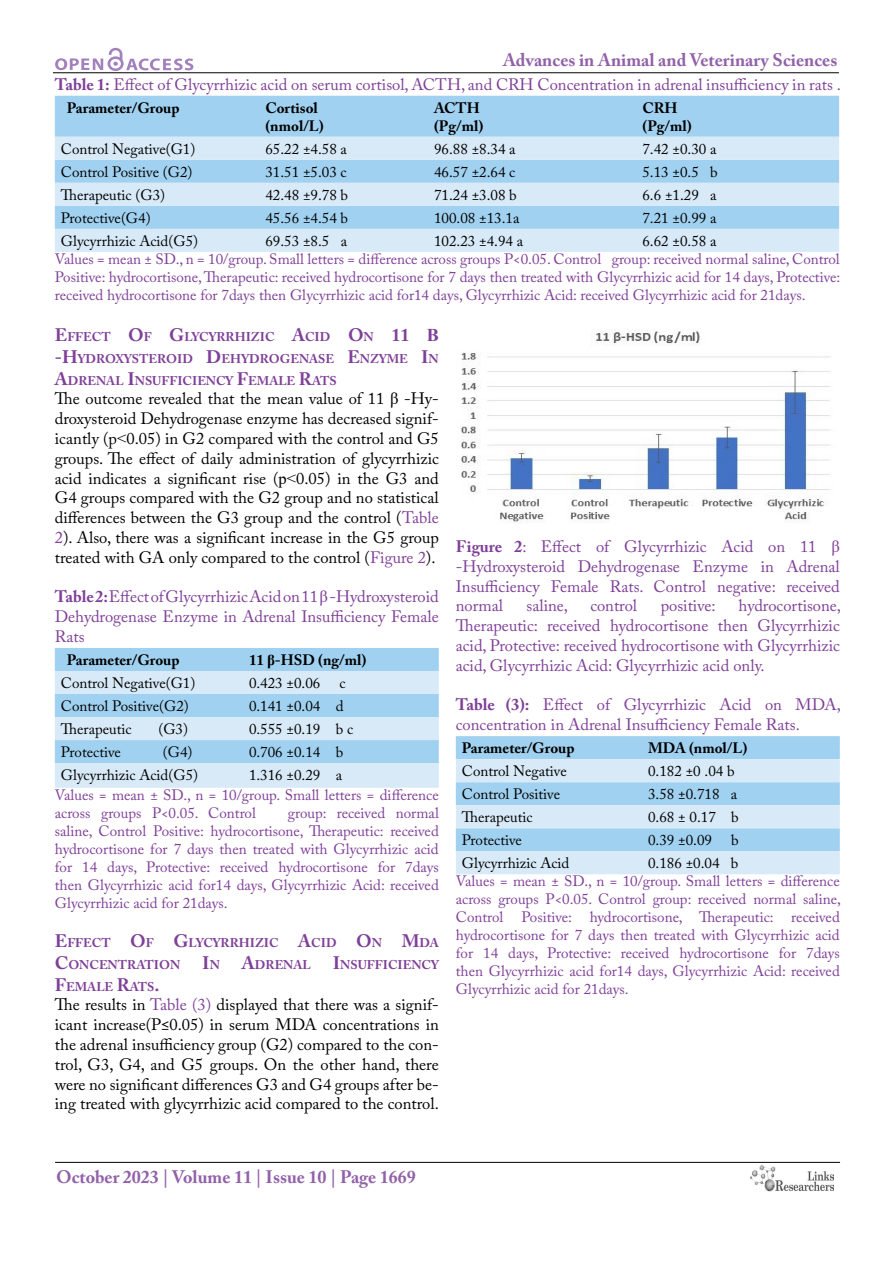
<style>
.page{position:relative;width:893px;height:1263px;background:#fff}
.page>*{position:absolute;margin:0;border:0;box-sizing:border-box;transform-origin:0 0}
.t1{font:700 18px "Adobe Caslon Pro";color:#9161a9}
.t2{font:16.5px/19.8px "Adobe Caslon Pro";color:#000;text-align:justify}
.t3{font:16.5px/19.8px "Adobe Caslon Pro";color:#7f3f98;text-align:justify}
.t4{font:15px/18px "Adobe Caslon Pro";color:#7f3f98;text-align:justify}
.t5{font:15px "Adobe Caslon Pro";color:#000}
.t6{font:700 15px/18px "Adobe Caslon Pro";color:#000}
.t7{font:700 12.6px/21.6px "Adobe Caslon Pro";color:#7f3f98;text-align:justify}
.s1{font-weight:700}
.s2{font-size:18px}
.s3{font-family:"Times New Roman";font-size:18px}
.s4{font-family:"Times New Roman"}
.s5{color:#7f3f98}
</style>
<div class="page">
<hr style="left:53px;top:72px;width:786px;height:1px;background:#000">
<hr style="left:55px;top:1162px;width:785px;height:1px;background:#000">
<svg style="left:55px;top:48px;width:138px;height:23px"></svg>
<img style="left:750px;top:1166px;width:83px;height:26px">
<div style="left:55px;top:96px;width:784px;height:41px;background:#a1d1f0"></div>
<svg style="left:55px;top:137px;width:784px;height:115px;background:#c2e0f4"></svg>
<svg style="left:55px;top:648px;width:384px;height:140px;background:#bdddf4"></svg>
<img style="left:461px;top:329px;width:370px;height:194px">
<svg style="left:456px;top:736px;width:384px;height:138px;background:#bdddf4"></svg>
<p class="t1" style="left:503px;top:50px;width:336px">Advances in Animal and Veterinary Sciences</p>
<p class="t3" style="left:55px;top:74px;width:788px"><span class="s1">Table 1:</span> Effect of Glycyrrhizic acid on serum cortisol, ACTH, and CRH Concentration in adrenal insufficiency in rats .</p>
<p class="t6" style="left:67px;top:99px;width:114px">Parameter/Group</p>
<p class="t6" style="left:265px;top:99px;width:60px">Cortisol (nmol/L)</p>
<p class="t6" style="left:434px;top:99px;width:51px">ACTH (Pg/ml)</p>
<p class="t6" style="left:642px;top:99px;width:51px">CRH (Pg/ml)</p>
<p class="t5" style="left:61px;top:140px;width:136px">Control Negative(G1)</p>
<p class="t5" style="left:265px;top:140px;width:83px">65.22 ±4.58 a</p>
<p class="t5" style="left:434px;top:140px;width:83px">96.88 ±8.34 a</p>
<p class="t5" style="left:642px;top:140px;width:76px">7.42 ±0.30 a</p>
<p class="t5" style="left:61px;top:163px;width:133px">Control Positive (G2)</p>
<p class="t5" style="left:265px;top:163px;width:83px">31.51 ±5.03 c</p>
<p class="t5" style="left:434px;top:163px;width:83px">46.57 ±2.64 c</p>
<p class="t5" style="left:642px;top:163px;width:77px">5.13 ±0.5 b</p>
<p class="t5" style="left:61px;top:186px;width:106px">Therapeutic (G3)</p>
<p class="t5" style="left:265px;top:186px;width:84px">42.48 ±9.78 b</p>
<p class="t5" style="left:434px;top:186px;width:84px">71.24 ±3.08 b</p>
<p class="t5" style="left:642px;top:186px;width:76px">6.6 ±1.29 a</p>
<p class="t5" style="left:61px;top:209px;width:91px">Protective(G4)</p>
<p class="t5" style="left:265px;top:209px;width:84px">45.56 ±4.54 b</p>
<p class="t5" style="left:434px;top:209px;width:87px">100.08 ±13.1a</p>
<p class="t5" style="left:642px;top:209px;width:76px">7.21 ±0.99 a</p>
<p class="t5" style="left:61px;top:232px;width:139px">Glycyrrhizic Acid(G5)</p>
<p class="t5" style="left:265px;top:232px;width:83px">69.53 ±8.5 a</p>
<p class="t5" style="left:434px;top:232px;width:91px">102.23 ±4.94 a</p>
<p class="t5" style="left:642px;top:232px;width:76px">6.62 ±0.58 a</p>
<p class="t4" style="left:55px;top:250px;width:787px">Values = mean ± SD., n = 10/group. Small letters = difference across groups P&lt;0.05. Control group: received normal saline, Control Positive: hydrocortisone, Therapeutic: received hydrocortisone for 7 days then treated with Glycyrrhizic acid for 14 days, Protective: received hydrocortisone for 7days then Glycyrrhizic acid for14 days, Glycyrrhizic Acid: received Glycyrrhizic acid for 21days.</p>
<p class="t7" style="left:55px;top:326px;width:385px"><span class="s2">E</span>FFECT <span class="s2">O</span>F <span class="s2">G</span>LYCYRRHIZIC <span class="s2">A</span>CID <span class="s2">O</span>N <span class="s2">11</span> <span class="s3">Β </span><span class="s2">-H</span>YDROXYSTEROID <span class="s2">D</span>EHYDROGENASE <span class="s2">E</span>NZYME <span class="s2">I</span>N <span class="s2">A</span>DRENAL <span class="s2">I</span>NSUFFICIENCY <span class="s2">F</span>EMALE <span class="s2">R</span>ATS</p>
<p class="t2" style="left:55px;top:389px;width:385px">The outcome revealed that the mean value of 11 <span class="s4">β</span> -Hy&shy;droxysteroid Dehydrogenase enzyme has decreased signif&shy;icantly (p<span class="s4">˂</span>0.05) in G2 compared with the control and G5 groups. The effect of daily administration of glycyrrhizic acid indicates a significant rise (<span class="s4">p˂</span>0.05) in the G3 and G4 groups compared with the G2 group and no statistical differences between the G3 group and the control (<span class="s5">Table 2</span>). Also, there was a significant increase in the G5 group treated with GA only compared to the control (<span class="s5">Figure 2</span>).</p>
<p class="t3" style="left:55px;top:587px;width:385px"><span class="s1">Table 2:</span> Effect of Glycyrrhizic Acid on 11 <span class="s4">β</span> -Hydroxysteroid Dehydrogenase Enzyme in Adrenal Insufficiency Female Rats</p>
<p class="t6" style="left:67px;top:651px;width:114px">Parameter/Group</p>
<p class="t6" style="left:249px;top:651px;width:119px">11 <span class="s4">β</span>-HSD (ng/ml)</p>
<p class="t5" style="left:61px;top:674px;width:136px">Control Negative(G1)</p>
<p class="t5" style="left:249px;top:674px;width:73px">0.423 ±0.06</p>
<p class="t5" style="left:339px;top:674px;width:8px">c</p>
<p class="t5" style="left:61px;top:697px;width:129px">Control Positive(G2)</p>
<p class="t5" style="left:249px;top:697px;width:96px">0.141 ±0.04 d</p>
<p class="t5" style="left:61px;top:720px;width:72px">Therapeutic</p>
<p class="t5" style="left:158px;top:720px;width:31px">(G3)</p>
<p class="t5" style="left:249px;top:720px;width:106px">0.555 ±0.19 b c</p>
<p class="t5" style="left:61px;top:743px;width:62px">Protective</p>
<p class="t5" style="left:163px;top:743px;width:31px">(G4)</p>
<p class="t5" style="left:249px;top:743px;width:96px">0.706 ±0.14 b</p>
<p class="t5" style="left:61px;top:766px;width:139px">Glycyrrhizic Acid(G5)</p>
<p class="t5" style="left:249px;top:766px;width:95px">1.316 ±0.29 a</p>
<p class="t4" style="left:55px;top:785px;width:385px">Values = mean ± SD., n = 10/group. Small letters = difference across groups P&lt;0.05. Control</p>
<p class="t3" style="left:456px;top:536px;width:385px"><span class="s1">Figure 2</span>: Effect of Glycyrrhizic Acid on 11 <span class="s4">β </span>-Hydroxysteroid Dehydrogenase Enzyme in Adrenal Insufficiency Female Rats. Control negative: received normal</p>
<p class="t3" style="left:456px;top:596px;width:387px;text-indent:283px">hydrocortisone, Therapeutic: received hydrocortisone then Glycyrrhizic acid, Protective: received hydrocortisone with Glycyrrhizic acid, Glycyrrhizic Acid: Glycyrrhizic acid only.</p>
<p class="t3" style="left:456px;top:695px;width:387px"><span class="s1">Table (3):</span> Effect of Glycyrrhizic Acid on MDA, concentration in Adrenal Insufficiency Female Rats.</p>
<p class="t6" style="left:462px;top:739px;width:114px">Parameter/Group</p>
<p class="t6" style="left:648px;top:739px;width:101px">MDA (nmol/L)</p>
<p class="t5" style="left:462px;top:762px;width:106px">Control Negative</p>
<p class="t5" style="left:648px;top:762px;width:88px">0.182 ±0 .04 b</p>
<p class="t5" style="left:462px;top:785px;width:100px">Control Positive</p>
<p class="t5" style="left:648px;top:785px;width:91px">3.58 ±0.718 a</p>
<p class="t5" style="left:462px;top:808px;width:72px">Therapeutic</p>
<p class="t5" style="left:648px;top:808px;width:92px">0.68 ± 0.17 b</p>
<p class="t5" style="left:462px;top:831px;width:62px">Protective</p>
<p class="t5" style="left:648px;top:831px;width:65px">0.39 ±0.09</p>
<p class="t5" style="left:731px;top:831px;width:9px">b</p>
<p class="t5" style="left:462px;top:854px;width:109px">Glycyrrhizic Acid</p>
<p class="t5" style="left:648px;top:854px;width:92px">0.186 ±0.04 b</p>
<p class="t4" style="left:456px;top:872px;width:386px">Values = mean ± SD., n = 10/group. Small letters = difference across groups P&lt;0.05. Control group: received normal saline, Control Positive: hydrocortisone, Therapeutic: received hydrocortisone for 7 days then treated with Glycyrrhizic acid for 14 days, Protective: received hydrocortisone for 7days then Glycyrrhizic acid for14 days, Glycyrrhizic Acid: received Glycyrrhizic acid for 21days.</p>
<p class="t3" style="left:527px;top:596px;width:43px">saline,</p>
<p class="t3" style="left:590px;top:596px;width:48px">control</p>
<p class="t3" style="left:661px;top:596px;width:56px">positive:</p>
<p class="t4" style="left:55px;top:803px;width:385px;text-indent:233px">group: received normal saline, Control Positive: hydrocortisone, Therapeutic: received hydrocortisone for 7 days then treated with Glycyrrhizic acid for 14 days, Protective: received hydrocortisone for 7days then Glycyrrhizic acid for14 days, Glycyrrhizic Acid: received Glycyrrhizic acid for 21days.</p>
<p class="t7" style="left:55px;top:932px;width:385px"><span class="s2">E</span>FFECT <span class="s2">O</span>F <span class="s2">G</span>LYCYRRHIZIC <span class="s2">A</span>CID <span class="s2">O</span>N <span class="s2">M</span>DA<br><span class="s2">C</span>ONCENTRATION <span class="s2">I</span>N <span class="s2">A</span>DRENAL</p>
<p class="t7" style="left:333px;top:954px;width:107px"><span class="s2">I</span>NSUFFICIENCY</p>
<p class="t7" style="left:55px;top:975px;width:106px"><span class="s2">F</span>EMALE <span class="s2">R</span>ATS<span class="s2">.</span></p>
<p class="t2" style="left:55px;top:995px;width:385px">The results in <span class="s5">Table (3)</span> displayed that there was a signif&shy;icant increase(P≤0.05) in serum MDA concentrations in the adrenal insufficiency group (G2) compared to the con&shy;trol, G3, G4, and G5 groups. On the other hand, there were no significant differences G3 and G4 groups after be&shy;ing treated with glycyrrhizic acid compared to the control.</p>
<p class="t1" style="left:56px;top:1166px;width:361px">October 2023 | Volume 11 | Issue 10 | Page 1669</p>
</div>
